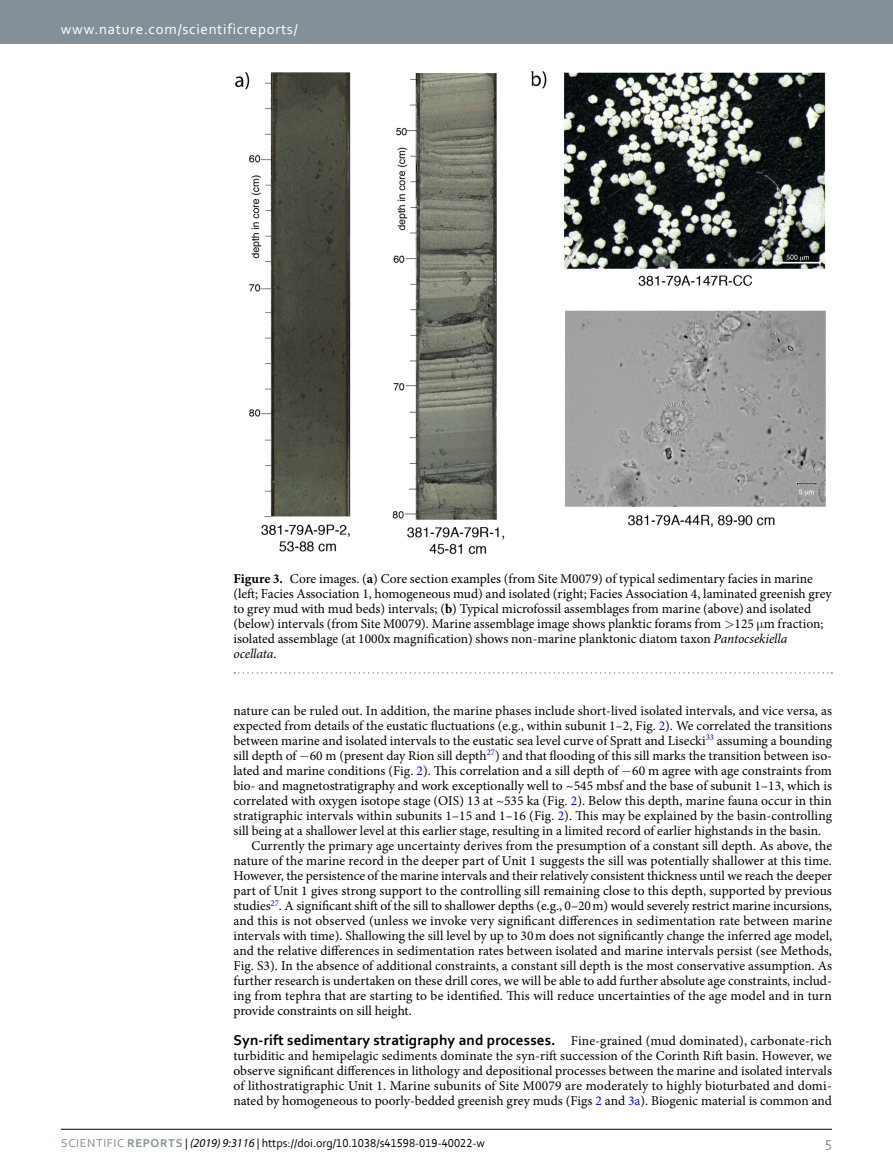
<style>
.page{position:relative;width:893px;height:1174px;background:#fff}
.page>*{position:absolute;margin:0;border:0;box-sizing:border-box;transform-origin:0 0}
.t1{font:15px "Corbel Bold 2";letter-spacing:.01em;color:#000}
.t2{font:15px "Corbel 2";letter-spacing:.045em;color:#fff}
.t3{font:15px "Corbel 2";color:#839097}
.t4{font:13.5px/15px "Minion Pro";color:#000;text-align:justify}
.t5{font:12px "Corbel";color:#000}
.s1{font-weight:700}
.s2{font-style:italic}
.s3{color:#00f}
.s4{font-family:"Minion Pro";font-size:13.5px}
.s5{font-family:"Corbel 2";color:#839097}
.s6{font-family:"Corbel Bold 2";color:#839097}
.s7{font-family:"Corbel 2"}
.s8{font-family:"Myriad Pro";font-style:italic}
</style>
<div class="page">
<hr style="left:61px;top:1129px;width:771px;height:1px;background:#000">
<div style="left:0;top:0;width:893px;height:43px;background:#839097"></div>
<img style="left:235px;top:71px;width:591px;height:484px">
<svg style="left:234px;top:672px;width:598px;height:1px"></svg>
<p class="t2" style="left:61px;top:19px;width:238px">www.nature.com/scientificreports/</p>
<p class="t4" style="left:233px;top:571px;width:600px;text-align:left"><span class="s1">Figure 3.</span> Core images. (<span class="s1">a</span>) Core section examples (from Site M0079) of typical sedimentary facies in marine (left; Facies Association 1, homogeneous mud) and isolated (right; Facies Association 4, laminated greenish grey to grey mud with mud beds) intervals; (<span class="s1">b</span>) Typical microfossil assemblages from marine (above) and isolated (below) intervals (from Site M0079). Marine assemblage image shows planktic forams from 125 m fraction; isolated assemblage (at 1000x magnification) shows non-marine planktonic diatom taxon <span class="s2">Pantocsekiella ocellata</span>.</p>
<p class="t4" style="left:233px;top:703px;width:600px">nature can be ruled out. In addition, the marine phases include short-lived isolated intervals, and vice versa, as</p>
<p class="t4" style="left:233px;top:718px;width:600px">expected from details of the eustatic fluctuations (e.g., within subunit 1–2, Fig. <span class="s3">2</span>). We correlated the transitions</p>
<p class="t4" style="left:233px;top:733px;width:600px">between marine and isolated intervals to the eustatic sea level curve of Spratt and Lisecki<sup>33</sup> assuming a bounding</p>
<p class="t4" style="left:233px;top:748px;width:600px">sill depth of −60 m (present day Rion sill depth<sup>27</sup>) and that flooding of this sill marks the transition between iso-</p>
<p class="t4" style="left:233px;top:763px;width:600px">lated and marine conditions (Fig. <span class="s3">2</span>). This correlation and a sill depth of −60 m agree with age constraints from</p>
<p class="t4" style="left:233px;top:778px;width:600px">bio- and magnetostratigraphy and work exceptionally well to ~545 mbsf and the base of subunit 1–13, which is</p>
<p class="t4" style="left:233px;top:793px;width:600px">correlated with oxygen isotope stage (OIS) 13 at ~535 ka (Fig. <span class="s3">2</span>). Below this depth, marine fauna occur in thin</p>
<p class="t4" style="left:233px;top:808px;width:600px">stratigraphic intervals within subunits 1–15 and 1–16 (Fig. <span class="s3">2</span>). This may be explained by the basin-controlling</p>
<p class="t4" style="left:233px;top:823px;width:589px">sill being at a shallower level at this earlier stage, resulting in a limited record of earlier highstands in the basin.</p>
<p class="t4" style="left:251px;top:838px;width:582px">Currently the primary age uncertainty derives from the presumption of a constant sill depth. As above, the</p>
<p class="t4" style="left:233px;top:853px;width:600px">nature of the marine record in the deeper part of Unit 1 suggests the sill was potentially shallower at this time.</p>
<p class="t4" style="left:233px;top:868px;width:600px">However, the persistence of the marine intervals and their relatively consistent thickness until we reach the deeper</p>
<p class="t4" style="left:233px;top:883px;width:600px">part of Unit 1 gives strong support to the controlling sill remaining close to this depth, supported by previous</p>
<p class="t4" style="left:233px;top:898px;width:600px">studies<sup>27</sup>. A significant shift of the sill to shallower depths (e.g., 0–20m) would severely restrict marine incursions,</p>
<p class="t4" style="left:233px;top:913px;width:600px">and this is not observed (unless we invoke very significant differences in sedimentation rate between marine</p>
<p class="t4" style="left:233px;top:928px;width:600px">intervals with time). Shallowing the sill level by up to 30m does not significantly change the inferred age model,</p>
<p class="t4" style="left:233px;top:943px;width:600px">and the relative differences in sedimentation rates between isolated and marine intervals persist (see Methods,</p>
<p class="t4" style="left:233px;top:958px;width:600px">Fig. S3). In the absence of additional constraints, a constant sill depth is the most conservative assumption. As</p>
<p class="t4" style="left:233px;top:973px;width:600px">further research is undertaken on these drill cores, we will be able to add further absolute age constraints, includ-</p>
<p class="t4" style="left:233px;top:988px;width:600px">ing from tephra that are starting to be identified. This will reduce uncertainties of the age model and in turn</p>
<p class="t4" style="left:233px;top:1003px;width:180px">provide constraints on sill height.</p>
<p class="t1" style="left:233px;top:1031px;width:600px">Syn-rift sedimentary stratigraphy and processes. <span class="s4">Fine-grained (mud dominated), carbonate-rich</span></p>
<p class="t4" style="left:233px;top:1048px;width:600px">turbiditic and hemipelagic sediments dominate the syn-rift succession of the Corinth Rift basin. However, we observe significant differences in lithology and depositional processes between the marine and isolated intervals of lithostratigraphic Unit 1. Marine subunits of Site M0079 are moderately to highly bioturbated and domi&shy;nated by homogeneous to poorly-bedded greenish grey muds (Figs <span class="s3">2</span> and <span class="s3">3a</span>). Biogenic material is common and</p>
<p class="t5" style="left:61px;top:1135px;width:425px"><span class="s5">Scientific</span> <span class="s6">Reports</span> <span class="s7">|</span> <span class="s8">(2019) 9:3116</span> <span class="s7">|</span> https://doi.org/10.1038/s41598-019-40022-w</p>
<p class="t3" style="left:825px;top:1132px;width:9px">5</p>
</div>
